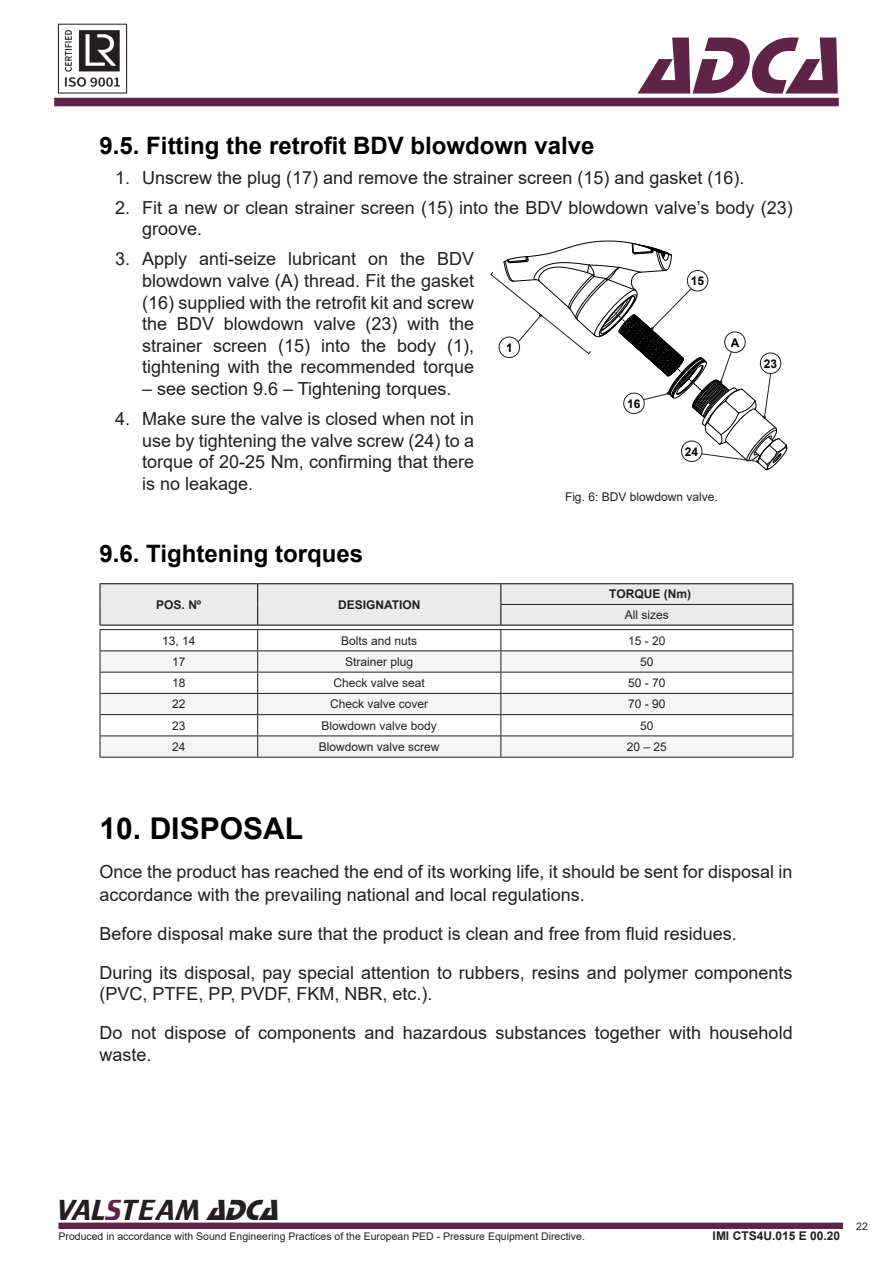
<style>
.page{position:relative;width:893px;height:1263px;background:#fff}
.page>*{position:absolute;margin:0;border:0;box-sizing:border-box;transform-origin:0 0}
.t1{font:italic 84px "Stop D";color:#5f2348}
.t2{font:30px "Trekker";color:#231f20}
.Título{font:700 30px "Arial";color:#000}
.Subtítulo{font:700 24px "Arial";color:#000}
.Texto_Título{font:18px/21.6px "Arial";color:#231f20}
.Tabela_Texto{font:12px "Arial";color:#231f20}
.Tabela_Título{font:700 12px "Arial";color:#231f20}
.Aviso_Importante_not{font:700 12px "Arial";color:#000}
.t3{font:10.5px "Arial";color:#231f20}
.s1{color:#5f2348}
.s2{font-family:"Stop D";font-style:italic}
</style>
<div class="page">
<div style="left:58px;top:1222px;width:785px;height:7px;background:#5f2348;border:2px solid #5f2348"></div>
<div style="left:54px;top:98px;width:785px;height:8px;background:#5e2348"></div>
<img style="left:57px;top:23px;width:71px;height:71px">
<hr style="left:258px;top:757px;width:243px;height:1px;background:#231f20">
<hr style="left:501px;top:757px;width:292px;height:1px;background:#231f20">
<hr style="left:100px;top:757px;width:158px;height:1px;background:#231f20">
<hr style="left:100px;top:583px;width:158px;height:1px;background:#000">
<hr style="left:258px;top:583px;width:243px;height:1px;background:#000">
<hr style="left:501px;top:583px;width:292px;height:1px;background:#000">
<svg style="left:100px;top:584px;width:694px;height:173px"></svg>
<hr style="left:100px;top:650px;width:158px;height:1px;background:#231f20">
<hr style="left:258px;top:650px;width:243px;height:1px;background:#231f20">
<hr style="left:501px;top:650px;width:292px;height:1px;background:#231f20">
<svg style="left:490px;top:240px;width:297px;height:231px"></svg>
<h1 class="t1" style="left:639px;top:18px;width:227px">ADCA</h1>
<p class="Subtítulo" style="left:100px;top:128px;width:496px">9.5. Fitting the retrofit BDV blowdown valve</p>
<p class="Texto_Título" style="left:115px;top:166px;width:631px">1. Unscrew the plug (17) and remove the strainer screen (15) and gasket (16).</p>
<p class="Texto_Título" style="left:142px;top:197px;width:652px;text-indent:-27px">2. Fit a new or clean strainer screen (15) into the BDV blowdown valve’s body (23) groove.</p>
<p class="Texto_Título" style="left:142px;top:248px;width:334px;text-align:justify;text-indent:-27px">3. Apply anti-seize lubricant on the BDV blowdown valve (A) thread. Fit the gasket (16) supplied with the retrofit kit and screw the BDV blowdown valve (23) with the strainer screen (15) into the body (1), tightening with the recommended torque</p>
<p class="Texto_Título" style="left:142px;top:378px;width:311px">– see section 9.6 – Tightening torques.</p>
<p class="Texto_Título" style="left:142px;top:408px;width:334px;text-align:justify;text-indent:-27px">4. Make sure the valve is closed when not in use by tightening the valve screw (24) to a torque of 20-25 Nm, confirming that there is no leakage.</p>
<p class="Aviso_Importante_not" style="left:691px;top:272px;width:15px">15</p>
<p class="Aviso_Importante_not" style="left:731px;top:334px;width:10px">A</p>
<p class="Aviso_Importante_not" style="left:506px;top:339px;width:8px">1</p>
<p class="Aviso_Importante_not" style="left:764px;top:355px;width:15px">23</p>
<p class="Aviso_Importante_not" style="left:627px;top:395px;width:15px">16</p>
<p class="Aviso_Importante_not" style="left:685px;top:443px;width:15px">24</p>
<p class="Tabela_Texto" style="left:565px;top:488px;width:154px">Fig. 6: BDV blowdown valve.</p>
<p class="Subtítulo" style="left:100px;top:536px;width:265px">9.6. Tightening torques</p>
<p class="Tabela_Título" style="left:156px;top:596px;width:47px">POS. Nº</p>
<p class="Tabela_Título" style="left:338px;top:596px;width:84px">DESIGNATION</p>
<p class="Tabela_Título" style="left:609px;top:586px;width:83px">TORQUE (Nm)</p>
<p class="Tabela_Texto" style="left:625px;top:607px;width:46px">All sizes</p>
<p class="Tabela_Texto" style="left:162px;top:632px;width:35px">13, 14</p>
<p class="Tabela_Texto" style="left:341px;top:632px;width:78px">Bolts and nuts</p>
<p class="Tabela_Texto" style="left:628px;top:632px;width:39px">15 - 20</p>
<p class="Tabela_Texto" style="left:172px;top:653px;width:15px">17</p>
<p class="Tabela_Texto" style="left:345px;top:653px;width:70px">Strainer plug</p>
<p class="Tabela_Texto" style="left:640px;top:653px;width:15px">50</p>
<p class="Tabela_Texto" style="left:172px;top:675px;width:15px">18</p>
<p class="Tabela_Texto" style="left:334px;top:675px;width:93px">Check valve seat</p>
<p class="Tabela_Texto" style="left:628px;top:675px;width:39px">50 - 70</p>
<p class="Tabela_Texto" style="left:172px;top:696px;width:15px">22</p>
<p class="Tabela_Texto" style="left:330px;top:696px;width:100px">Check valve cover</p>
<p class="Tabela_Texto" style="left:628px;top:696px;width:39px">70 - 90</p>
<p class="Tabela_Texto" style="left:172px;top:717px;width:15px">23</p>
<p class="Tabela_Texto" style="left:322px;top:717px;width:117px">Blowdown valve body</p>
<p class="Tabela_Texto" style="left:640px;top:717px;width:15px">50</p>
<p class="Tabela_Texto" style="left:172px;top:738px;width:15px">24</p>
<p class="Tabela_Texto" style="left:319px;top:738px;width:122px">Blowdown valve screw</p>
<p class="Tabela_Texto" style="left:627px;top:738px;width:42px">20 – 25</p>
<p class="Título" style="left:100px;top:807px;width:205px">10. DISPOSAL</p>
<p class="Texto_Título" style="left:100px;top:860px;width:694px;line-height:22.5px">Once the product has reached the end of its working life, it should be sent for disposal in accordance with the prevailing national and local regulations.</p>
<p class="Texto_Título" style="left:100px;top:923px;width:639px">Before disposal make sure that the product is clean and free from fluid residues.</p>
<p class="Texto_Título" style="left:100px;top:961px;width:694px">During its disposal, pay special attention to rubbers, resins and polymer components (PVC, PTFE, PP, PVDF, FKM, NBR, etc.).</p>
<p class="Texto_Título" style="left:100px;top:1022px;width:694px">Do not dispose of components and hazardous substances together with household waste.</p>
<h2 class="t2" style="left:57px;top:1194px;width:232px">VAL<span class="s1">S</span>TEAM <span class="s2">ADCA</span></h2>
<p class="t3" style="left:58px;top:1229px;width:528px">Produced in accordance with Sound Engineering Practices of the European PED - Pressure Equipment Directive.</p>
<p class="Tabela_Título" style="left:713px;top:1227px;width:129px">IMI CTS4U.015 E 00.20</p>
<p class="t3" style="left:856px;top:1219px;width:13px">22</p>
</div>
